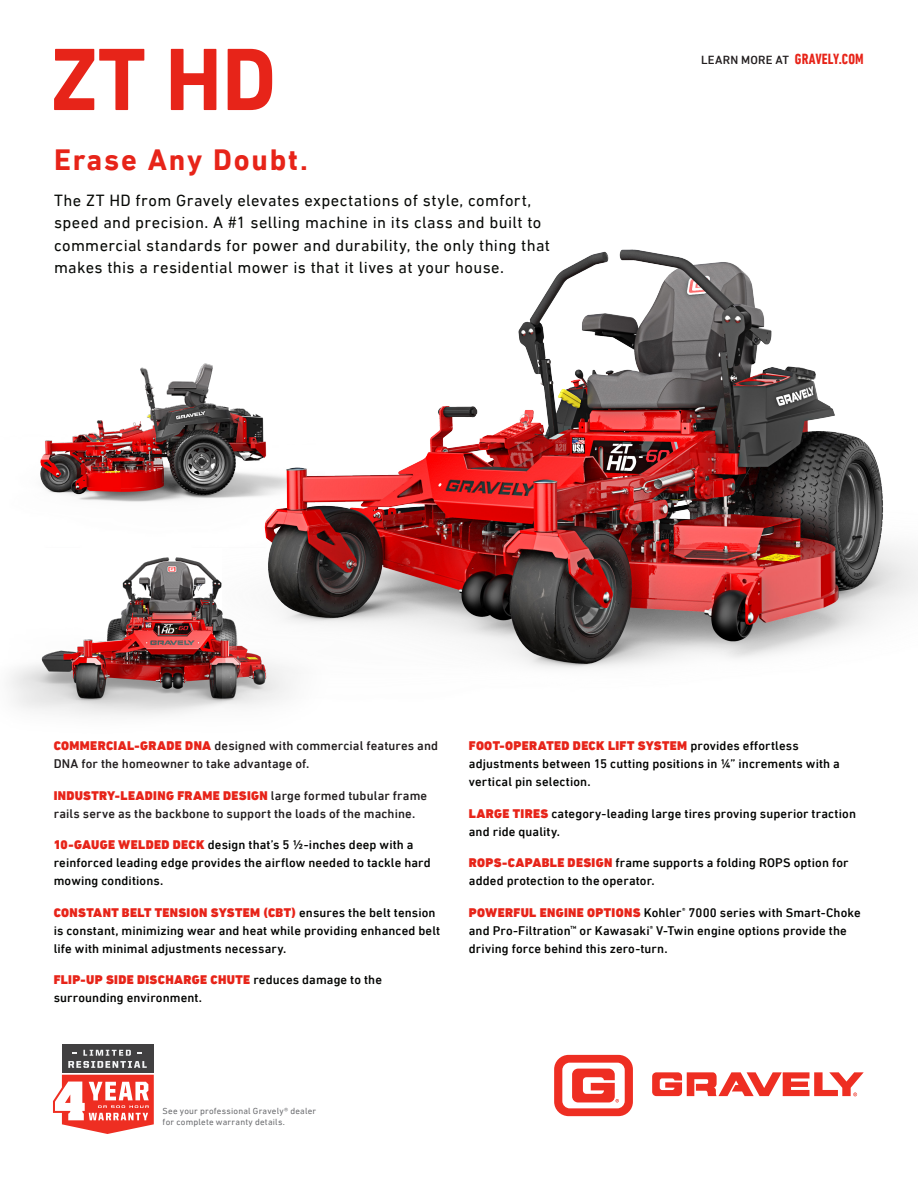
<style>
.page{position:relative;width:918px;height:1188px;background:#fff}
.page>*{position:absolute;margin:0;border:0;box-sizing:border-box;transform-origin:0 0}
.t1{font:700 90px "DIN Next LT Pro";color:#e72419;scale:.96 1}
.Product_Subhead{font:700 30px "DIN Next LT Pro";letter-spacing:.06em;color:#e72419}
.Product_Body{font:16.5px/22.5px "DIN Next LT Pro";letter-spacing:.02em;color:#070906}
.t2{font:500 12.75px/18px "DIN Next LT Pro";letter-spacing:.01em;color:#040503}
.t3{font:500 12.75px/18px "DIN Next LT Pro";letter-spacing:.01em;color:#231f20}
.t4{font:500 12px "DIN Next LT Pro";letter-spacing:.015em;color:#231f20}
.Warranty_Bug_Disclai{font:9px/10.8px "DIN Next LT Pro";letter-spacing:.02em;color:#6c6d70}
.s1{font-weight:700;font-stretch:condensed;font-size:15px;color:#e72419}
.s2{font-weight:900;color:#e72419}
</style>
<div class="page">
<svg style="left:652px;top:1072px;width:212px;height:24px"></svg>
<svg style="left:554px;top:1055px;width:79px;height:61px"></svg>
<div style="left:62px;top:1044px;width:92px;height:29px;background:#414041"></div>
<svg style="left:68px;top:1050px;width:79px;height:18px"></svg>
<svg style="left:53px;top:1075px;width:101px;height:59px"></svg>
<img style="left:10px;top:557px;width:212px;height:159px">
<img style="left:40px;top:363px;width:182px;height:139px">
<img style="left:222px;top:249px;width:696px;height:457px">
<p class="t1" style="left:51px;top:27px;width:237px">ZT HD</p>
<p class="Product_Subhead" style="left:54px;top:142px;width:255px">Erase Any Doubt.</p>
<p class="Product_Body" style="left:54px;top:189px;width:498px">The ZT HD from Gravely elevates expectations of style, comfort, speed and precision. A #1 selling machine in its class and built to commercial standards for power and durability, the only thing that makes this a residential mower is that it lives at your house.</p>
<p class="t4" style="left:701px;top:53px;width:164px">LEARN MORE AT <span class="s1">GRAVELY.COM</span></p>
<p class="t3" style="left:54px;top:737px;width:386px"><span class="s2">COMMERCIAL-GRADE DNA</span> designed with commercial features and<br>DNA for the homeowner to take advantage of.</p>
<p class="t3" style="left:54px;top:786px;width:375px"><span class="s2">INDUSTRY-LEADING FRAME DESIGN</span> large formed tubular frame rails serve as the backbone to support the loads of the machine.</p>
<p class="t2" style="left:54px;top:836px;width:379px"><span class="s2">10-GAUGE WELDED DECK</span> design that’s 5 ½-inches deep with a reinforced leading edge provides the airflow needed to tackle hard mowing conditions.</p>
<p class="t2" style="left:54px;top:903px;width:388px"><span class="s2">CONSTANT BELT TENSION SYSTEM (CBT)</span> ensures the belt tension is constant, minimizing wear and heat while providing enhanced belt life with minimal adjustments necessary.</p>
<p class="t2" style="left:54px;top:971px;width:330px"><span class="s2">FLIP-UP SIDE DISCHARGE CHUTE</span> reduces damage to the surrounding environment.</p>
<p class="t2" style="left:469px;top:737px;width:373px"><span class="s2">FOOT-OPERATED DECK LIFT SYSTEM</span> provides effortless adjustments between 15 cutting positions in ¼” increments with a vertical pin selection.</p>
<p class="t2" style="left:469px;top:804px;width:389px"><span class="s2">LARGE TIRES</span> category-leading large tires proving superior traction and ride quality.</p>
<p class="t2" style="left:469px;top:854px;width:381px"><span class="s2">ROPS-CAPABLE DESIGN</span> frame supports a folding ROPS option for added protection to the operator.</p>
<p class="t2" style="left:469px;top:903px;width:394px"><span class="s2">POWERFUL ENGINE OPTIONS</span> Kohler<sup>®</sup> 7000 series with Smart-Choke and Pro-Filtration<sup>™</sup> or Kawasaki<sup>®</sup> V-Twin engine options provide the driving force behind this zero-turn.</p>
<p class="Warranty_Bug_Disclai" style="left:163px;top:1106px;width:155px">See your professional Gravely® dealer for complete warranty details.</p>
</div>
